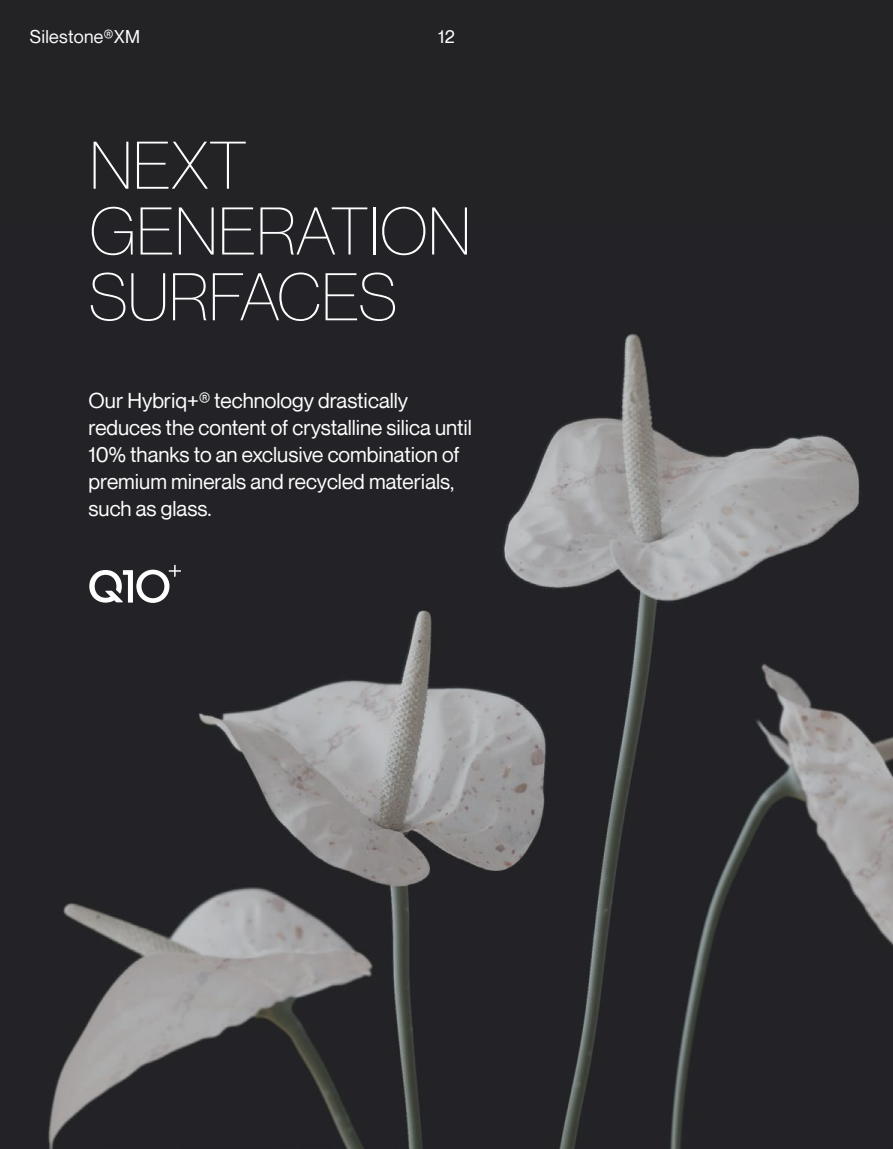
<style>
.page{position:relative;width:893px;height:1149px;background:#fff}
.page>*{position:absolute;margin:0;border:0;box-sizing:border-box;transform-origin:0 0}
.t1{font:300 65.7px/65.7px "Neue Montreal";color:#fff}
.t2{font:21px/27px "Neue Montreal";color:#fff}
.t3{font:18px "Neue Montreal";letter-spacing:.02em;color:#fff}
</style>
<div class="page">
<div style="left:0;top:0;width:893px;height:1148px;background:#232326"></div>
<img style="left:48px;top:334px;width:845px;height:814px">
<svg style="left:89px;top:564px;width:92px;height:38px"></svg>
<p class="t3" style="left:30px;top:25px;width:112px">Silestone®XM</p>
<p class="t3" style="left:438px;top:25px;width:18px">12</p>
<h1 class="t1" style="left:89px;top:133px;width:383px">NEXT<br>GENERATION<br>SURFACES</h1>
<p class="t2" style="left:89px;top:387px;width:385px">Our Hybriq+® technology drastically reduces the content of crystalline silica until 10% thanks to an exclusive combination of premium minerals and recycled materials, such as glass.</p>
</div>
